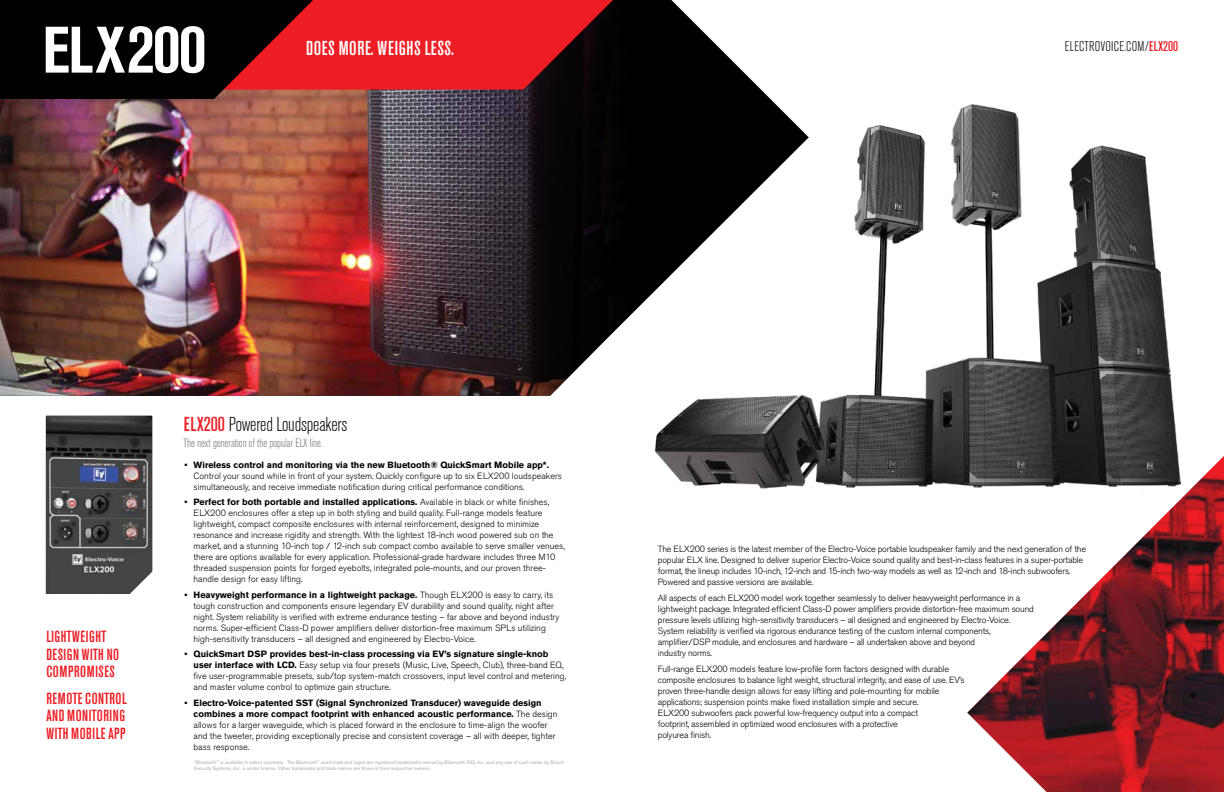
<style>
.page{position:relative;width:1224px;height:792px;background:#fff}
.page>*{position:absolute;margin:0;border:0;box-sizing:border-box;transform-origin:0 0}
.t1{font:700 condensed 65px "Akzidenz Grotesk Pro";color:#fff}
.t2{font:300 condensed 20px "Akzidenz Grotesk Pro";letter-spacing:-.01em;color:#000}
.t3{font:500 condensed 20px "Akzidenz Grotesk Pro";letter-spacing:.03em;color:#fff}
.t4{font:500 condensed 16px/17.2px "Akzidenz Grotesk Pro";letter-spacing:.03em;color:#ed1d24}
.t5{font:300 condensed 14px "Akzidenz Grotesk Pro";letter-spacing:.02em;color:#000}
.t6{font:300 condensed 12px "Akzidenz Grotesk Pro";color:#6d6e71}
.t7{font:300 9px/11px "Akzidenz Grotesk Pro";color:#000}
.t8{font:300 9px/11px "Akzidenz Grotesk Pro";letter-spacing:-.02em;color:#000}
.t9{font:700 9px "Akzidenz Grotesk Pro";color:#000}
.t10{font:5px/6px "Akzidenz Grotesk Pro";color:#a7a9ac}
.s1{font-size:69px}
.s2{font-weight:500;color:#ed1d24}
.s3{font-weight:700}
</style>
<div class="page">
<img style="left:0;top:0;width:660px;height:396px">
<svg style="left:313px;top:0;width:300px;height:90px;background:#cc1920"></svg>
<svg style="left:0;top:0;width:313px;height:99px;background:#230606"></svg>
<svg style="left:671px;top:0;width:105px;height:104px"></svg>
<img style="left:644px;top:104px;width:535px;height:385px">
<img style="left:46px;top:416px;width:106px;height:178px">
<img style="left:888px;top:456px;width:336px;height:336px">
<svg style="left:888px;top:691px;width:159px;height:101px"></svg>
<h1 class="t1" style="left:42px;top:8px;width:165px">ELX<span class="s1">200</span></h1>
<h2 class="t3" style="left:306px;top:35px;width:150px">DOES MORE. WEIGHS LESS.</h2>
<h3 class="t5" style="left:1065px;top:37px;width:115px">ELECTROVOICE.COM/<span class="s2">ELX200</span></h3>
<h3 class="t4" style="left:46px;top:628px;width:74px">LIGHTWEIGHT<br>DESIGN WITH NO<br>COMPROMISES</h3>
<h3 class="t4" style="left:46px;top:689px;width:82px;text-align:justify">REMOTE CONTROL AND MONITORING WITH MOBILE APP</h3>
<h2 class="t2" style="left:184px;top:411px;width:165px"><span class="s2">ELX200</span> Powered Loudspeakers</h2>
<h3 class="t6" style="left:184px;top:435px;width:141px">The next generation of the popular ELX line.</h3>
<p class="t9" style="left:185px;top:459px;width:366px">• Wireless control and monitoring via the new Bluetooth® QuickSmart Mobile app*.</p>
<p class="t7" style="left:194px;top:470px;width:370px">Control your sound while in front of your system. Quickly configure up to six ELX200 loudspeakers simultaneously, and receive immediate notification during critical performance conditions.</p>
<p class="t7" style="left:194px;top:496px;width:373px;text-indent:-9px"><span class="s3">• Perfect for both portable and installed applications.</span> Available in black or white finishes, ELX200 enclosures offer a step up in both styling and build quality. Full-range models feature lightweight, compact composite enclosures with internal reinforcement, designed to minimize resonance and increase rigidity and strength. With the lightest 18-inch wood powered sub on the market, and a stunning 10-inch top / 12-inch sub compact combo available to serve smaller venues, there are options available for every application. Professional-grade hardware includes three M10 threaded suspension points for forged eyebolts, integrated pole-mounts, and our proven three&shy;handle design for easy lifting.</p>
<p class="t7" style="left:194px;top:589px;width:367px;text-indent:-9px"><span class="s3">• Heavyweight performance in a lightweight package.</span> Though ELX200 is easy to carry, its tough construction and components ensure legendary EV durability and sound quality, night after night. System reliability is verified with extreme endurance testing – far above and beyond industry norms. Super-efficient Class-D power amplifiers deliver distortion-free maximum SPLs utilizing high-sensitivity transducers – all designed and engineered by Electro-Voice.</p>
<p class="t7" style="left:194px;top:648px;width:374px;text-indent:-9px"><span class="s3">• QuickSmart DSP provides best-in-class processing via EV’s signature single-knob user interface with LCD.</span> Easy setup via four presets (Music, Live, Speech, Club), three-band EQ, five user-programmable presets, sub/top system-match crossovers, input level control and metering, and master volume control to optimize gain structure.</p>
<p class="t7" style="left:194px;top:697px;width:365px;text-indent:-9px"><span class="s3">• Electro-Voice-patented SST (Signal Synchronized Transducer) waveguide design combines a more compact footprint with enhanced acoustic performance.</span> The design allows for a larger waveguide, which is placed forward in the enclosure to time-align the woofer and the tweeter, providing exceptionally precise and consistent coverage – all with deeper, tighter bass response.</p>
<p class="t10" style="left:194px;top:759px;width:372px">*Bluetooth<sup>®</sup> is available in select countries. The Bluetooth<sup>®</sup> word mark and logos are registered trademarks owned by Bluetooth SIG, Inc. and any use of such marks by Bosch<br>Security Systems, Inc. is under license. Other trademarks and trade names are those of their respective owners.</p>
<p class="t8" style="left:658px;top:544px;width:430px">The ELX200 series is the latest member of the Electro-Voice portable loudspeaker family and the next generation of the popular ELX line. Designed to deliver superior Electro-Voice sound quality and best-in-class features in a super-portable format, the lineup includes 10-inch, 12-inch and 15-inch two-way models as well as 12-inch and 18-inch subwoofers.<br>Powered and passive versions are available.</p>
<p class="t8" style="left:658px;top:593px;width:377px">All aspects of each ELX200 model work together seamlessly to deliver heavyweight performance in a lightweight package. Integrated efficient Class-D power amplifiers provide distortion-free maximum sound pressure levels utilizing high-sensitivity transducers – all designed and engineered by Electro-Voice.<br>System reliability is verified via rigorous endurance testing of the custom internal components, amplifier/DSP module, and enclosures and hardware – all undertaken above and beyond<br>industry norms.</p>
<p class="t8" style="left:658px;top:664px;width:308px">Full-range ELX200 models feature low-profile form factors designed with durable composite enclosures to balance light weight, structural integrity, and ease of use. EV’s proven three-handle design allows for easy lifting and pole-mounting for mobile applications; suspension points make fixed installation simple and secure.<br>ELX200 subwoofers pack powerful low-frequency output into a compact<br>footprint, assembled in optimized wood enclosures with a protective<br>polyurea finish.</p>
</div>
